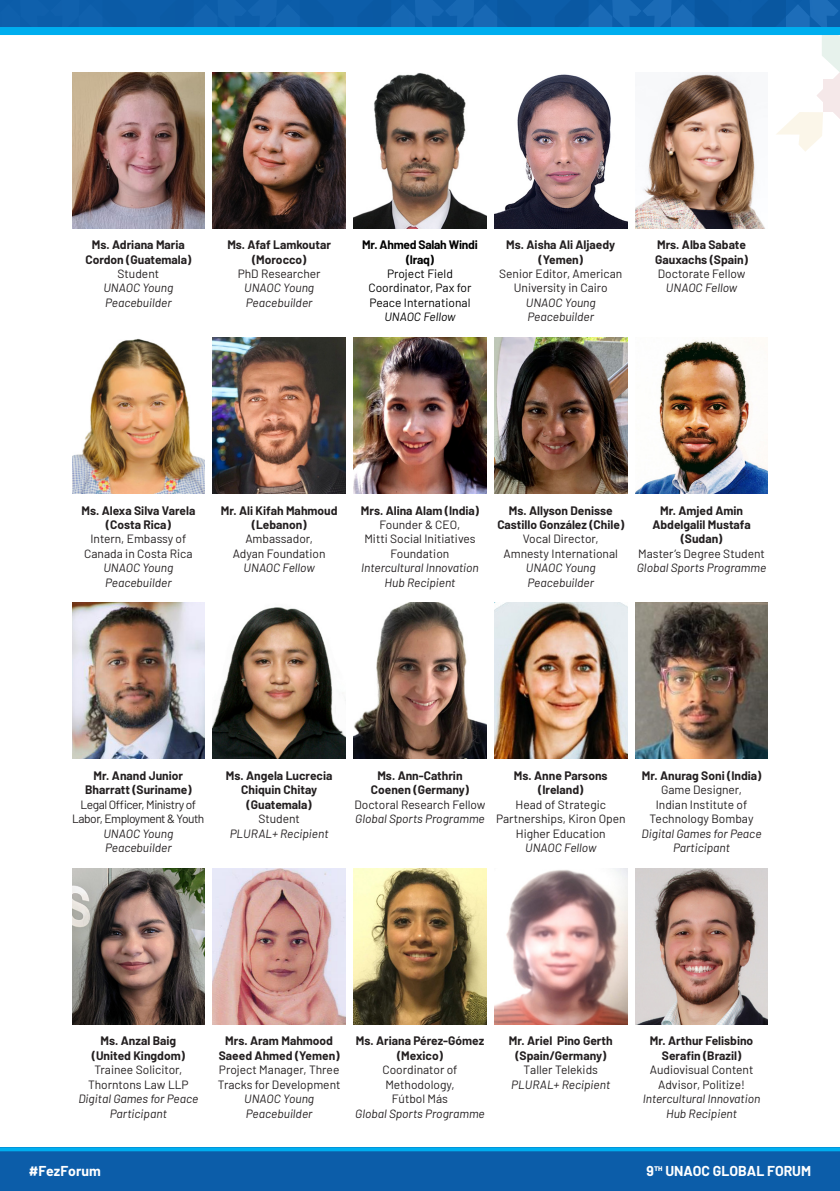
<style>
.page{position:relative;width:840px;height:1191px;background:#fff}
.page>*{position:absolute;margin:0;border:0;box-sizing:border-box;transform-origin:0 0}
.t1{font:700 14px "Barlow";color:#fff}
.t2{font:700 12px/14.4px "Barlow";color:#231f20;text-align:center}
.t3{font:12px/14.4px "Barlow";color:#231f20;text-align:center}
.t4{font:italic 12px/14.4px "Barlow";color:#231f20}
.t5{font:12px/14.4px "Barlow";color:#000;text-align:center}
.t6{font:12px/14.4px "Barlow";letter-spacing:-.04em;color:#231f20;text-align:center}
.t7{font:700 12px/14.4px "Barlow";letter-spacing:-.02em;color:#000;text-align:center}
.t8{font:italic 12px "Barlow";color:#000}
.s1{font-weight:400}
</style>
<div class="page">
<div style="left:0;top:1147px;width:839px;height:44px;background:#0c5da9"></div>
<svg style="left:0;top:0;width:840px;height:152px"></svg>
<div style="left:0;top:27px;width:839px;height:8px;background:#00aeef"></div>
<svg style="left:0;top:1147px;width:839px;height:4px;background:#00a7e9"></svg>
<img style="left:72px;top:72px;width:132px;height:156px">
<img style="left:635px;top:72px;width:132px;height:156px">
<img style="left:494px;top:72px;width:132px;height:156px">
<img style="left:353px;top:72px;width:133px;height:156px">
<img style="left:213px;top:72px;width:132px;height:156px">
<img style="left:72px;top:868px;width:132px;height:156px">
<img style="left:635px;top:868px;width:132px;height:156px">
<img style="left:494px;top:868px;width:132px;height:156px">
<img style="left:353px;top:868px;width:133px;height:156px">
<img style="left:213px;top:868px;width:132px;height:156px">
<img style="left:72px;top:339px;width:132px;height:154px">
<img style="left:635px;top:340px;width:132px;height:153px">
<img style="left:494px;top:337px;width:132px;height:156px">
<img style="left:353px;top:337px;width:133px;height:156px">
<img style="left:213px;top:337px;width:132px;height:156px">
<img style="left:72px;top:603px;width:132px;height:156px">
<img style="left:635px;top:603px;width:132px;height:156px">
<img style="left:494px;top:603px;width:132px;height:156px">
<img style="left:353px;top:603px;width:133px;height:156px">
<img style="left:213px;top:607px;width:132px;height:152px">
<p class="t2" style="left:85px;top:237px;width:107px">Ms. Adriana Maria<br>Cordon (Guatemala)</p>
<p class="t3" style="left:117px;top:266px;width:43px">Student</p>
<p class="t4" style="left:103px;top:280px;width:71px">UNAOC Young<br>Peacebuilder</p>
<p class="t2" style="left:227px;top:237px;width:105px">Ms. Afaf Lamkoutar (Morocco)</p>
<p class="t3" style="left:237px;top:266px;width:84px">PhD Researcher</p>
<p class="t4" style="left:244px;top:280px;width:71px">UNAOC Young<br>Peacebuilder</p>
<p class="t7" style="left:362px;top:237px;width:117px">Mr. Ahmed Salah Windi (Iraq)</p>
<p class="t5" style="left:368px;top:266px;width:105px">Project Field<br>Coordinator, Pax for<br>Peace International</p>
<p class="t8" style="left:384px;top:308px;width:73px">UNAOC Fellow</p>
<p class="t2" style="left:506px;top:237px;width:110px">Ms. Aisha Ali Aljaedy (Yemen)</p>
<p class="t3" style="left:499px;top:266px;width:125px">Senior Editor, American<br>University in Cairo</p>
<p class="t4" style="left:525px;top:294px;width:71px">UNAOC Young<br>Peacebuilder</p>
<p class="t2" style="left:654px;top:237px;width:94px;text-align:left">Mrs. Alba Sabate<br>Gauxachs (Spain)</p>
<p class="t3" style="left:657px;top:266px;width:89px">Doctorate Fellow</p>
<p class="t4" style="left:665px;top:280px;width:73px">UNAOC Fellow</p>
<p class="t2" style="left:81px;top:502px;width:115px">Ms. Alexa Silva Varela (Costa Rica)</p>
<p class="t3" style="left:84px;top:531px;width:110px">Intern, Embassy of<br>Canada in Costa Rica</p>
<p class="t4" style="left:103px;top:560px;width:71px">UNAOC Young<br>Peacebuilder</p>
<p class="t2" style="left:221px;top:502px;width:118px">Mr. Ali Kifah Mahmoud (Lebanon)</p>
<p class="t3" style="left:245px;top:531px;width:69px">Ambassador,</p>
<p class="t3" style="left:232px;top:545px;width:94px">Adyan Foundation</p>
<p class="t4" style="left:243px;top:560px;width:73px">UNAOC Fellow</p>
<p class="t2" style="left:361px;top:502px;width:120px">Mrs. Alina Alam (India)</p>
<p class="t3" style="left:379px;top:516px;width:82px">Founder &amp; CEO,</p>
<p class="t3" style="left:364px;top:531px;width:113px">Mitti Social Initiatives<br>Foundation</p>
<p class="t4" style="left:361px;top:560px;width:119px;text-align:center">Intercultural Innovation<br>Hub Recipient</p>
<p class="t2" style="left:497px;top:502px;width:128px">Ms. Allyson Denisse<br>Castillo González (Chile)</p>
<p class="t3" style="left:522px;top:531px;width:77px">Vocal Director,</p>
<p class="t3" style="left:503px;top:545px;width:116px">Amnesty International</p>
<p class="t4" style="left:525px;top:560px;width:71px">UNAOC Young<br>Peacebuilder</p>
<p class="t2" style="left:652px;top:502px;width:100px">Mr. Amjed Amin<br>Abdelgalil Mustafa (Sudan)</p>
<p class="t3" style="left:638px;top:545px;width:128px">Master’s Degree Student</p>
<p class="t4" style="left:636px;top:560px;width:131px">Global Sports Programme</p>
<p class="t2" style="left:85px;top:767px;width:108px">Mr. Anand Junior<br>Bharratt (Suriname)</p>
<p class="t6" style="left:72px;top:796px;width:133px">Legal Officer, Ministry of<br>Labor, Employment &amp; Youth</p>
<p class="t4" style="left:103px;top:825px;width:71px">UNAOC Young<br>Peacebuilder</p>
<p class="t2" style="left:226px;top:767px;width:108px">Ms. Angela Lucrecia<br>Chiquin Chitay (Guatemala)</p>
<p class="t3" style="left:258px;top:811px;width:43px">Student</p>
<p class="t4" style="left:229px;top:825px;width:100px">PLURAL+ Recipient</p>
<p class="t2" style="left:377px;top:767px;width:87px">Ms. Ann-Cathrin</p>
<p class="t2" style="left:370px;top:782px;width:100px">Coenen (Germany)</p>
<p class="t3" style="left:354px;top:796px;width:133px">Doctoral Research Fellow</p>
<p class="t4" style="left:355px;top:811px;width:131px">Global Sports Programme</p>
<p class="t2" style="left:513px;top:767px;width:95px">Ms. Anne Parsons (Ireland)</p>
<p class="t3" style="left:495px;top:796px;width:131px">Head of Strategic<br>Partnerships, Kiron Open<br>Higher Education</p>
<p class="t4" style="left:525px;top:839px;width:73px">UNAOC Fellow</p>
<p class="t2" style="left:641px;top:767px;width:121px">Mr. Anurag Soni (India)<br><span class="s1">Game Designer,</span></p>
<p class="t3" style="left:649px;top:796px;width:105px">Indian Institute of<br>Technology Bombay</p>
<p class="t4" style="left:641px;top:825px;width:121px;text-align:center">Digital Games for Peace<br>Participant</p>
<p class="t2" style="left:100px;top:1033px;width:77px">Ms. Anzal Baig</p>
<p class="t2" style="left:92px;top:1047px;width:95px">(United Kingdom)</p>
<p class="t3" style="left:88px;top:1061px;width:102px">Trainee Solicitor,<br>Thorntons Law LLP</p>
<p class="t4" style="left:78px;top:1090px;width:121px;text-align:center">Digital Games for Peace<br>Participant</p>
<p class="t2" style="left:219px;top:1033px;width:122px">Mrs. Aram Mahmood<br>Saeed Ahmed (Yemen)</p>
<p class="t3" style="left:218px;top:1061px;width:124px;text-align:left">Project Manager, Three<br>Tracks for Development</p>
<p class="t4" style="left:244px;top:1090px;width:71px">UNAOC Young<br>Peacebuilder</p>
<p class="t2" style="left:355px;top:1033px;width:130px">Ms. Ariana Pérez-Gómez (Mexico)</p>
<p class="t3" style="left:382px;top:1061px;width:77px;text-align:left">Coordinator of<br>Methodology,</p>
<p class="t3" style="left:391px;top:1090px;width:58px">Fútbol Más</p>
<p class="t4" style="left:355px;top:1105px;width:131px">Global Sports Programme</p>
<p class="t2" style="left:508px;top:1033px;width:105px">Mr. Ariel Pino Gerth (Spain/Germany)</p>
<p class="t3" style="left:523px;top:1061px;width:76px">Taller Telekids</p>
<p class="t4" style="left:511px;top:1076px;width:100px">PLURAL+ Recipient</p>
<p class="t2" style="left:649px;top:1033px;width:105px">Mr. Arthur Felisbino<br>Serafin (Brazil)</p>
<p class="t3" style="left:649px;top:1061px;width:105px">Audiovisual Content<br>Advisor, Politize!</p>
<p class="t4" style="left:642px;top:1090px;width:119px;text-align:center">Intercultural Innovation<br>Hub Recipient</p>
<p class="t1" style="left:29px;top:1160px;width:73px">#FezForum</p>
<p class="t1" style="left:646px;top:1160px;width:166px">9<sup>th</sup> UNAOC GLOBAL FORUM</p>
</div>
